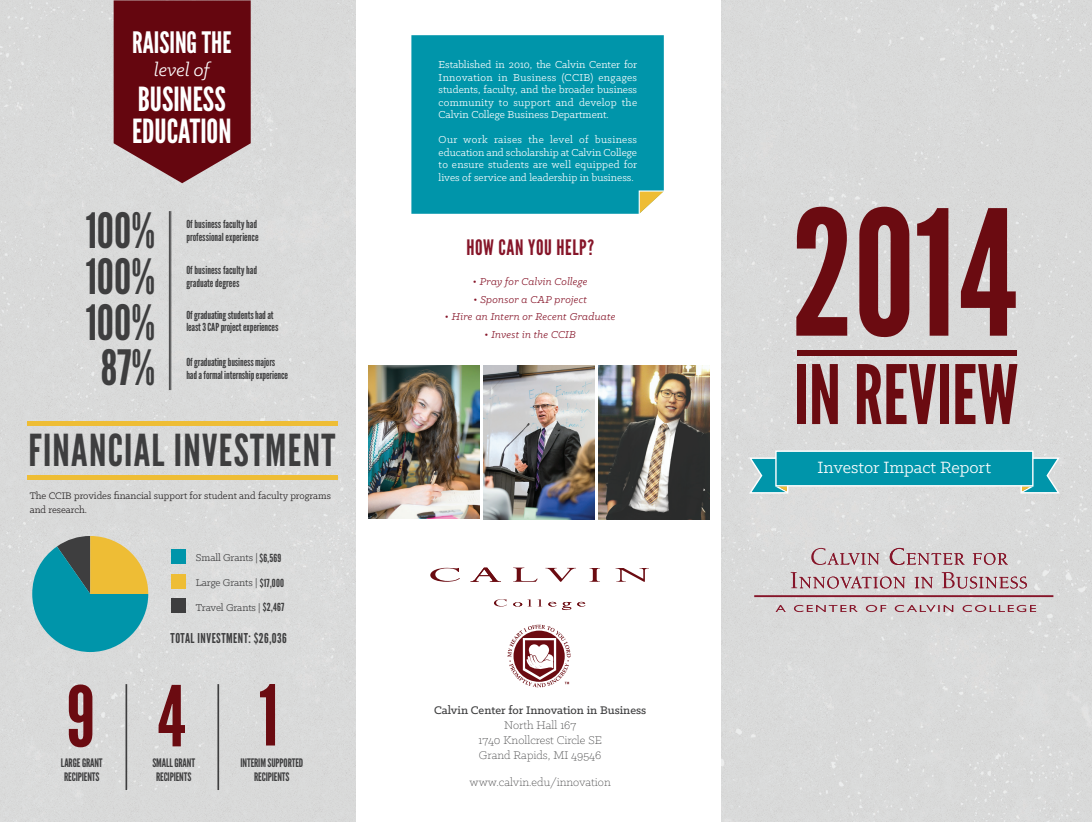
<style>
.page{position:relative;width:1092px;height:822px;background:#fff}
.page>*{position:absolute;margin:0;border:0;box-sizing:border-box;transform-origin:0 0}
.t1{font:83.62px "League Gothic";color:#6b0b11}
.t2{font:48.5px "League Gothic";color:#3e3e3f}
.t3{font:43.88px "League Gothic";letter-spacing:.03em;color:#3e3e3f}
.t4{font:33.12px "League Gothic";color:#fff}
.t5{font:29.5px "League Gothic";color:#fff}
.t6{font:21.25px "League Gothic";letter-spacing:.03em;color:#861529}
.t7{font:italic 20.25px "Klinic Slab";color:#fff}
.t8{font:18.5px "Klinic Slab";color:#fff}
.t9{font:13.5px "League Gothic";letter-spacing:.035em;color:#3e3e3f}
.Paragraph_Style_1{font:300 12.5px "Klinic Slab";color:#3e3e3f}
.Paragraph_Style_1-2{font:500 12.5px "Klinic Slab";color:#3e3e3f}
.t10{font:11.75px "League Gothic";letter-spacing:-.01em;color:#3e3e3f}
.Paragraph_Style_1-3{font:11.38px/12.5px "Klinic Slab";color:#fff;text-align:justify}
.t11{font:italic 11.25px "Klinic Slab";letter-spacing:.02em;color:#861529}
.t12{font:11.12px "Klinic Slab";letter-spacing:-.01em;color:#3e3e3f}
.t13{font:11px/12.4px "League Gothic";letter-spacing:-.01em;color:#3e3e3f}
.t14{font:10.62px/14.2px "Klinic Slab";color:#231f20}
.s1{font-family:"League Gothic"}
</style>
<div class="page">
<div style="left:0;top:0;width:1091px;height:821px;background:#d9dada"></div>
<div style="left:356px;top:0;width:364px;height:821px;background:#fff"></div>
<div style="left:411px;top:35px;width:252px;height:179px;background:#0095aa"></div>
<svg style="left:775px;top:604px;width:260px;height:8px;background:#c6acb0"></svg>
<hr style="left:754px;top:595px;width:299px;height:2px;background:#861529">
<svg style="left:941px;top:572px;width:85px;height:16px"></svg>
<svg style="left:790px;top:572px;width:142px;height:16px;background:#c8b2b6"></svg>
<svg style="left:811px;top:547px;width:196px;height:17px;background:#cab7ba"></svg>
<div style="left:796px;top:364px;width:9px;height:60px;background:#6b0b11"></div>
<svg style="left:812px;top:364px;width:25px;height:60px"></svg>
<svg style="left:856px;top:364px;width:79px;height:60px;background:#986063"></svg>
<div style="left:939px;top:364px;width:9px;height:60px;background:#6b0b11"></div>
<svg style="left:955px;top:364px;width:62px;height:60px;background:#965d60"></svg>
<div style="left:796px;top:350px;width:220px;height:5px;background:#6b0b11"></div>
<svg style="left:430px;top:567px;width:30px;height:14px"></svg>
<svg style="left:473px;top:567px;width:25px;height:14px"></svg>
<svg style="left:513px;top:567px;width:24px;height:14px"></svg>
<svg style="left:545px;top:567px;width:31px;height:14px"></svg>
<svg style="left:589px;top:568px;width:11px;height:13px"></svg>
<svg style="left:615px;top:568px;width:33px;height:13px"></svg>
<svg style="left:494px;top:599px;width:13px;height:7px"></svg>
<svg style="left:513px;top:599px;width:28px;height:7px"></svg>
<svg style="left:548px;top:601px;width:8px;height:5px"></svg>
<svg style="left:562px;top:601px;width:9px;height:8px"></svg>
<svg style="left:577px;top:601px;width:8px;height:5px"></svg>
<svg style="left:507px;top:624px;width:63px;height:63px"></svg>
<svg style="left:1019px;top:456px;width:41px;height:38px"></svg>
<div style="left:775px;top:450px;width:258px;height:36px;background:#0095aa;border:1px solid #fff"></div>
<svg style="left:747px;top:456px;width:41px;height:38px"></svg>
<div style="left:171px;top:549px;width:14px;height:14px;background:#0095aa"></div>
<div style="left:171px;top:574px;width:14px;height:14px;background:#eebd35"></div>
<div style="left:171px;top:598px;width:14px;height:14px;background:#3e3e3f"></div>
<svg style="left:638px;top:190px;width:26px;height:24px"></svg>
<svg style="left:32px;top:535px;width:116px;height:116px;background:#62a595"></svg>
<hr style="left:125px;top:684px;width:2px;height:105px;background:#3e3e3f">
<hr style="left:217px;top:684px;width:2px;height:105px;background:#3e3e3f">
<svg style="left:114px;top:0;width:137px;height:183px;background:#721d25"></svg>
<hr style="left:170px;top:211px;width:1px;height:179px;background:#3e3e3f">
<hr style="left:169px;top:211px;width:1px;height:179px;background:#3e3e3f">
<hr style="left:27px;top:475px;width:311px;height:4px;background:#eebd35">
<hr style="left:27px;top:421px;width:311px;height:4px;background:#eebd35">
<svg style="left:796px;top:207px;width:219px;height:130px;background:#9e6c6f"></svg>
<img style="left:369px;top:365px;width:110px;height:153px">
<img style="left:598px;top:365px;width:111px;height:154px">
<img style="left:483px;top:365px;width:111px;height:154px">
<p class="t5" style="left:132px;top:25px;width:101px">RAISING THE</p>
<p class="t7" style="left:154px;top:57px;width:57px">level of</p>
<p class="t4" style="left:138px;top:80px;width:89px">BUSINESS</p>
<p class="t4" style="left:132px;top:111px;width:101px">EDUCATION</p>
<p class="t2" style="left:86px;top:202px;width:71px">100%</p>
<p class="t13" style="left:186px;top:218px;width:72px">Of business faculty had</p>
<p class="t13" style="left:186px;top:230px;width:74px">professional experience</p>
<p class="t13" style="left:186px;top:264px;width:72px">Of business faculty had</p>
<p class="t13" style="left:186px;top:276px;width:54px">graduate degrees</p>
<p class="t13" style="left:186px;top:309px;width:93px">Of graduating students had at least 3 CAP project experiences</p>
<p class="t13" style="left:186px;top:356px;width:90px">Of graduating business majors</p>
<p class="t13" style="left:186px;top:368px;width:103px">had a formal internship experience</p>
<p class="t2" style="left:86px;top:248px;width:71px">100%</p>
<p class="t2" style="left:86px;top:294px;width:71px">100%</p>
<p class="t2" style="left:101px;top:338px;width:56px">87%</p>
<p class="t3" style="left:28px;top:423px;width:308px">FINANCIAL INVESTMENT</p>
<p class="t14" style="left:30px;top:487px;width:303px">The CCIB provides financial support for student and faculty programs and research.</p>
<p class="t12" style="left:196px;top:550px;width:87px">Small Grants | <span class="s1">$6,569</span></p>
<p class="t12" style="left:196px;top:575px;width:90px">Large Grants | <span class="s1">$17,000</span></p>
<p class="t12" style="left:196px;top:600px;width:90px">Travel Grants | <span class="s1">$2,467</span></p>
<p class="t9" style="left:171px;top:630px;width:118px">TOTAL INVESTMENT: $26,036</p>
<p class="t1" style="left:66px;top:666px;width:30px">9</p>
<p class="t1" style="left:157px;top:666px;width:29px">4</p>
<p class="t1" style="left:259px;top:665px;width:21px">1</p>
<p class="t10" style="left:152px;top:755px;width:44px">SMALL GRANT</p>
<p class="t10" style="left:156px;top:769px;width:37px">RECIPIENTS</p>
<p class="t10" style="left:240px;top:755px;width:64px">INTERIM SUPPORTED</p>
<p class="t10" style="left:254px;top:769px;width:37px">RECIPIENTS</p>
<p class="t10" style="left:61px;top:755px;width:43px">LARGE GRANT</p>
<p class="t10" style="left:64px;top:769px;width:37px">RECIPIENTS</p>
<p class="Paragraph_Style_1-3" style="left:438px;top:58px;width:200px">Established in 2010, the Calvin Center for Innovation in Business (CCIB) engages students, faculty, and the broader business community to support and develop the Calvin College Business Department.</p>
<p class="Paragraph_Style_1-3" style="left:438px;top:133px;width:200px">Our work raises the level of business education and scholarship at Calvin College to ensure students are well equipped for lives of service and leadership in business.</p>
<p class="t6" style="left:466px;top:235px;width:129px">HOW CAN YOU HELP?</p>
<p class="t11" style="left:473px;top:275px;width:116px">• Pray for Calvin College</p>
<p class="t11" style="left:473px;top:292px;width:115px">• Sponsor a CAP project</p>
<p class="t11" style="left:445px;top:310px;width:172px">• Hire an Intern or Recent Graduate</p>
<p class="t11" style="left:484px;top:327px;width:93px">• Invest in the CCIB</p>
<p class="Paragraph_Style_1-2" style="left:434px;top:701px;width:213px">Calvin Center for Innovation in Business</p>
<p class="Paragraph_Style_1" style="left:504px;top:716px;width:73px">North Hall 167</p>
<p class="Paragraph_Style_1" style="left:478px;top:731px;width:125px">1740 Knollcrest Circle SE</p>
<p class="Paragraph_Style_1" style="left:479px;top:746px;width:124px">Grand Rapids, MI 49546</p>
<p class="Paragraph_Style_1" style="left:469px;top:774px;width:143px">www.calvin.edu/innovation</p>
<p class="t8" style="left:817px;top:455px;width:175px">Investor Impact Report</p>
</div>
